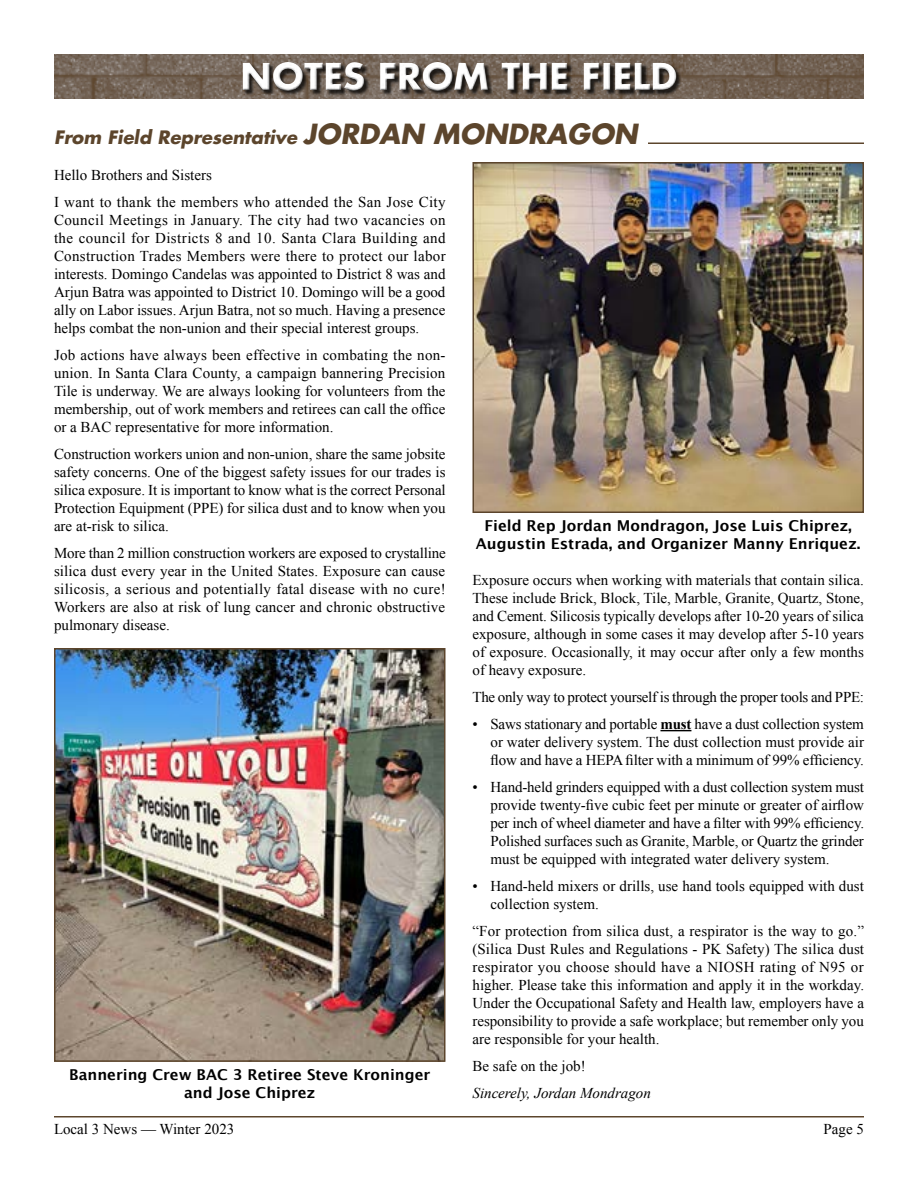
<style>
.page{position:relative;width:918px;height:1188px;background:#fff}
.page>*{position:absolute;margin:0;border:0;box-sizing:border-box;transform-origin:0 0}
.t1{font:700 36px "Futura Std";color:#fff}
.t2{font:italic 700 18px "Futura Std";color:#5c452c}
.t3{font:15px/18px "Times New Roman";color:#000;text-align:justify}
.t4{font:700 15px/18px "Lucida Grande";color:#000;text-align:center}
.t5{font:15px/27px "Times New Roman";letter-spacing:.025em;color:#000}
.t6{font:15px "Times New Roman";letter-spacing:-.02em;color:#000}
.t7{font:italic 15px "Times New Roman";color:#000}
.s1{font-size:27px}
.s2{font-weight:700}
</style>
<div class="page">
<hr style="left:54px;top:1116px;width:810px;height:2px;background:#5c452c">
<img style="left:54px;top:54px;width:810px;height:45px">
<div style="left:244px;top:63px;width:437px;height:33px;background:#000;opacity:.75"></div>
<div style="left:241px;top:61px;width:437px;height:30px;background:#fff;opacity:.75"></div>
<div style="left:241px;top:63px;width:437px;height:29px;background:#000;opacity:.75"></div>
<hr style="left:648px;top:142px;width:216px;height:2px;background:#5c452c">
<img style="left:475px;top:165px;width:386px;height:345px">
<div style="left:472px;top:162px;width:392px;height:351px;border:2px solid #5c452c"></div>
<hr style="left:660px;top:730px;width:31px;height:1px;background:#000">
<img style="left:57px;top:651px;width:386px;height:408px">
<div style="left:54px;top:648px;width:392px;height:414px;border:2px solid #5c452c"></div>
<h1 class="t1" style="left:241px;top:53px;width:438px">NOTES FROM THE FIELD</h1>
<p class="t2" style="left:54px;top:125px;width:585px">From Field Representative <span class="s1">JORDAN MONDRAGON</span></p>
<p class="t5" style="left:54px;top:161px;width:393px">Hello Brothers and Sisters<br>I want to thank the members who attended the San Jose City</p>
<p class="t3" style="left:54px;top:211px;width:393px">Council Meetings in January. The city had two vacancies on the council for Districts 8 and 10. Santa Clara Building and Construction Trades Members were there to protect our labor interests. Domingo Candelas was appointed to District 8 was and Arjun Batra was appointed to District 10. Domingo will be a good ally on Labor issues. Arjun Batra, not so much. Having a presence helps combat the non-union and their special interest groups.</p>
<p class="t3" style="left:54px;top:346px;width:393px">Job actions have always been effective in combating the non&shy;union. In Santa Clara County, a campaign bannering Precision Tile is underway. We are always looking for volunteers from the membership, out of work members and retirees can call the office or a BAC representative for more information.</p>
<p class="t3" style="left:54px;top:445px;width:393px">Construction workers union and non-union, share the same jobsite safety concerns. One of the biggest safety issues for our trades is silica exposure. It is important to know what is the correct Personal Protection Equipment (PPE) for silica dust and to know when you are at-risk to silica.</p>
<p class="t3" style="left:54px;top:544px;width:393px">More than 2 million construction workers are exposed to crystalline silica dust every year in the United States. Exposure can cause silicosis, a serious and potentially fatal disease with no cure!<br>Workers are also at risk of lung cancer and chronic obstructive pulmonary disease.</p>
<p class="t4" style="left:476px;top:517px;width:386px">Field Rep Jordan Mondragon, Jose Luis Chiprez,<br>Augustin Estrada, and Organizer Manny Enriquez.</p>
<p class="t3" style="left:472px;top:571px;width:393px">Exposure occurs when working with materials that contain silica.<br>These include Brick, Block, Tile, Marble, Granite, Quartz, Stone, and Cement. Silicosis typically develops after 10-20 years of silica exposure, although in some cases it may develop after 5-10 years of exposure. Occasionally, it may occur after only a few months of heavy exposure.</p>
<p class="t6" style="left:472px;top:687px;width:393px">The only way to protect yourself is through the proper tools and PPE:</p>
<p class="t3" style="left:490px;top:715px;width:375px;text-indent:-18px">• Saws stationary and portable <span class="s2">must</span> have a dust collection system or water delivery system. The dust collection must provide air flow and have a HEPA filter with a minimum of 99% efficiency.</p>
<p class="t3" style="left:490px;top:778px;width:375px;text-indent:-18px">• Hand-held grinders equipped with a dust collection system must provide twenty-five cubic feet per minute or greater of airflow per inch of wheel diameter and have a filter with 99% efficiency.<br>Polished surfaces such as Granite, Marble, or Quartz the grinder must be equipped with integrated water delivery system.</p>
<p class="t3" style="left:490px;top:877px;width:375px;text-indent:-18px">• Hand-held mixers or drills, use hand tools equipped with dust collection system.</p>
<p class="t3" style="left:472px;top:922px;width:393px">“For protection from silica dust, a respirator is the way to go.” (Silica Dust Rules and Regulations - PK Safety) The silica dust respirator you choose should have a NIOSH rating of N95 or higher. Please take this information and apply it in the workday.<br>Under the Occupational Safety and Health law, employers have a responsibility to provide a safe workplace; but remember only you are responsible for your health.</p>
<p class="t3" style="left:472px;top:1057px;width:115px">Be safe on the job!</p>
<p class="t7" style="left:472px;top:1083px;width:180px">Sincerely, Jordan Mondragon</p>
<p class="t4" style="left:69px;top:1066px;width:363px">Bannering Crew BAC 3 Retiree Steve Kroninger and Jose Chiprez</p>
<p class="t3" style="left:54px;top:1120px;width:182px">Local 3 News — Winter 2023</p>
<p class="t3" style="left:824px;top:1120px;width:42px">Page 5</p>
</div>
